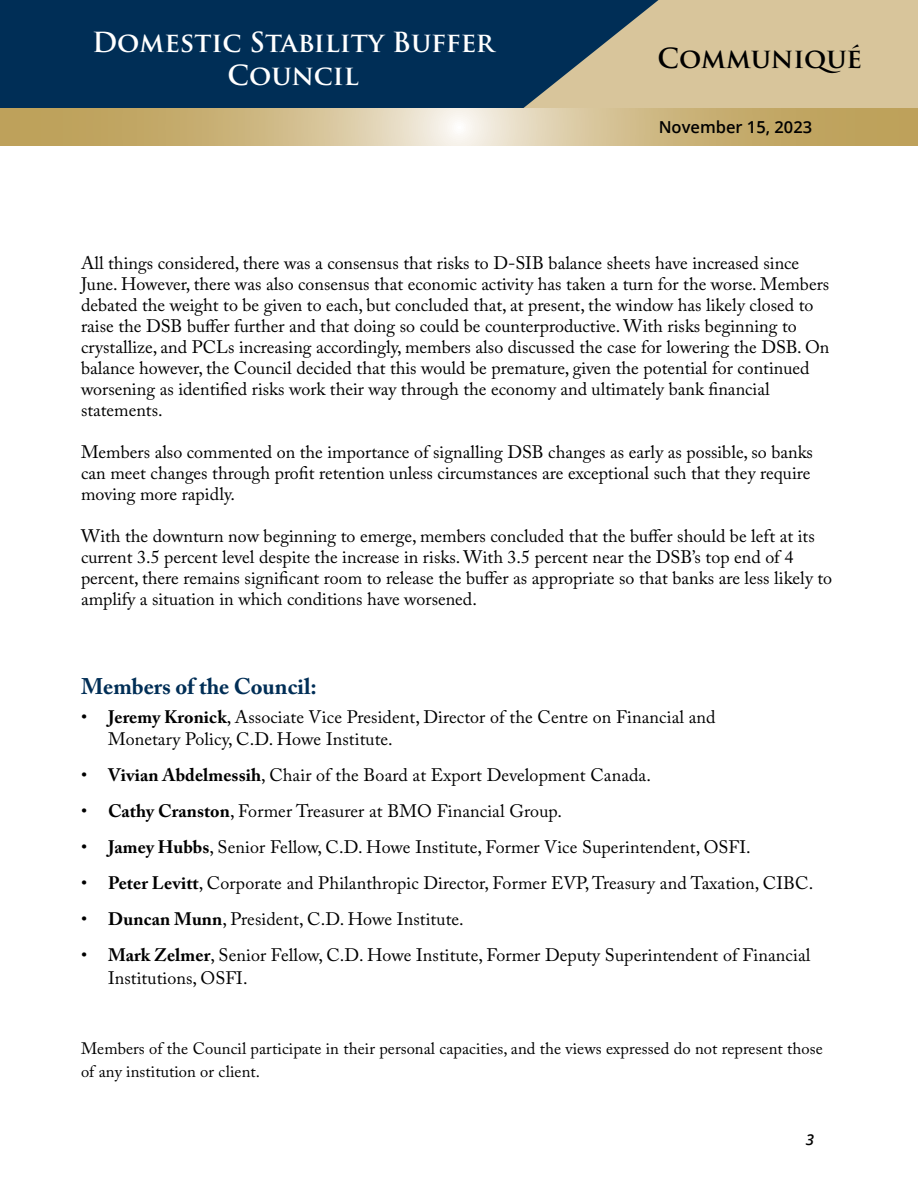
<style>
.page{position:relative;width:918px;height:1188px;background:#fff}
.page>*{position:absolute;margin:0;border:0;box-sizing:border-box;transform-origin:0 0}
.t1{font:700 27px/33px "Trajan Pro";color:#fff;text-align:center}
.t2{font:700 27px "Trajan Pro";letter-spacing:-.01em;color:#000}
.t3{font:700 22.5px "Adobe Caslon Pro";color:#002e56}
.t4{font:18px/21px "Adobe Caslon Pro";color:#000}
.t5{font:16.5px/22.5px "Adobe Caslon Pro";letter-spacing:.005em;color:#000}
.t6{font:600 16.5px "Open Sans";color:#000}
.t7{font:italic 600 15px "Open Sans";color:#000}
.s1{font-weight:700}
</style>
<div class="page">
<div style="left:0;top:0;width:664px;height:108px;background:#002e56"></div>
<svg style="left:524px;top:0;width:394px;height:108px"></svg>
<svg style="left:0;top:108px;width:918px;height:38px;background:#cfba88"></svg>
<h1 class="t1" style="left:92px;top:27px;width:404px">Domestic Stability Buffer<br>Council</h1>
<h1 class="t2" style="left:657px;top:42px;width:206px">Communiqué</h1>
<p class="t6" style="left:659px;top:116px;width:155px">November 15, 2023</p>
<p class="t4" style="left:81px;top:252px;width:750px">All things considered, there was a consensus that risks to D-SIB balance sheets have increased since June. However, there was also consensus that economic activity has taken a turn for the worse. Members debated the weight to be given to each, but concluded that, at present, the window has likely closed to raise the DSB buffer further and that doing so could be counterproductive. With risks beginning to crystallize, and PCLs increasing accordingly, members also discussed the case for lowering the DSB. On balance however, the Council decided that this would be premature, given the potential for continued worsening as identified risks work their way through the economy and ultimately bank financial statements.</p>
<p class="t4" style="left:81px;top:441px;width:734px">Members also commented on the importance of signalling DSB changes as early as possible, so banks can meet changes through profit retention unless circumstances are exceptional such that they require moving more rapidly.</p>
<p class="t4" style="left:81px;top:525px;width:753px">With the downturn now beginning to emerge, members concluded that the buffer should be left at its current 3.5 percent level despite the increase in risks. With 3.5 percent near the DSB’s top end of 4 percent, there remains significant room to release the buffer as appropriate so that banks are less likely to amplify a situation in which conditions have worsened.</p>
<p class="t3" style="left:81px;top:673px;width:237px">Members of the Council:</p>
<p class="t4" style="left:108px;top:705px;width:609px;line-height:22.5px;text-indent:-27px">• <span class="s1">Jeremy Kronick</span>, Associate Vice President, Director of the Centre on Financial and<br>Monetary Policy, C.D. Howe Institute.</p>
<p class="t4" style="left:81px;top:765px;width:571px">• <span class="s1">Vivian Abdelmessih</span>, Chair of the Board at Export Development Canada.</p>
<p class="t4" style="left:81px;top:801px;width:482px">• <span class="s1">Cathy Cranston</span>, Former Treasurer at BMO Financial Group.</p>
<p class="t4" style="left:81px;top:837px;width:671px">• <span class="s1">Jamey Hubbs</span>, Senior Fellow, C.D. Howe Institute, Former Vice Superintendent, OSFI.</p>
<p class="t4" style="left:81px;top:873px;width:734px">• <span class="s1">Peter Levitt</span>, Corporate and Philanthropic Director, Former EVP, Treasury and Taxation, CIBC.</p>
<p class="t4" style="left:81px;top:909px;width:384px">• <span class="s1">Duncan Munn</span>, President, C.D. Howe Institute.</p>
<p class="t4" style="left:108px;top:944px;width:704px;line-height:22.5px;text-indent:-27px">• <span class="s1">Mark Zelmer</span>, Senior Fellow, C.D. Howe Institute, Former Deputy Superintendent of Financial<br>Institutions, OSFI.</p>
<p class="t5" style="left:81px;top:1037px;width:743px">Members of the Council participate in their personal capacities, and the views expressed do not represent those of any institution or client.</p>
<p class="t7" style="left:806px;top:1130px;width:10px">3</p>
</div>
